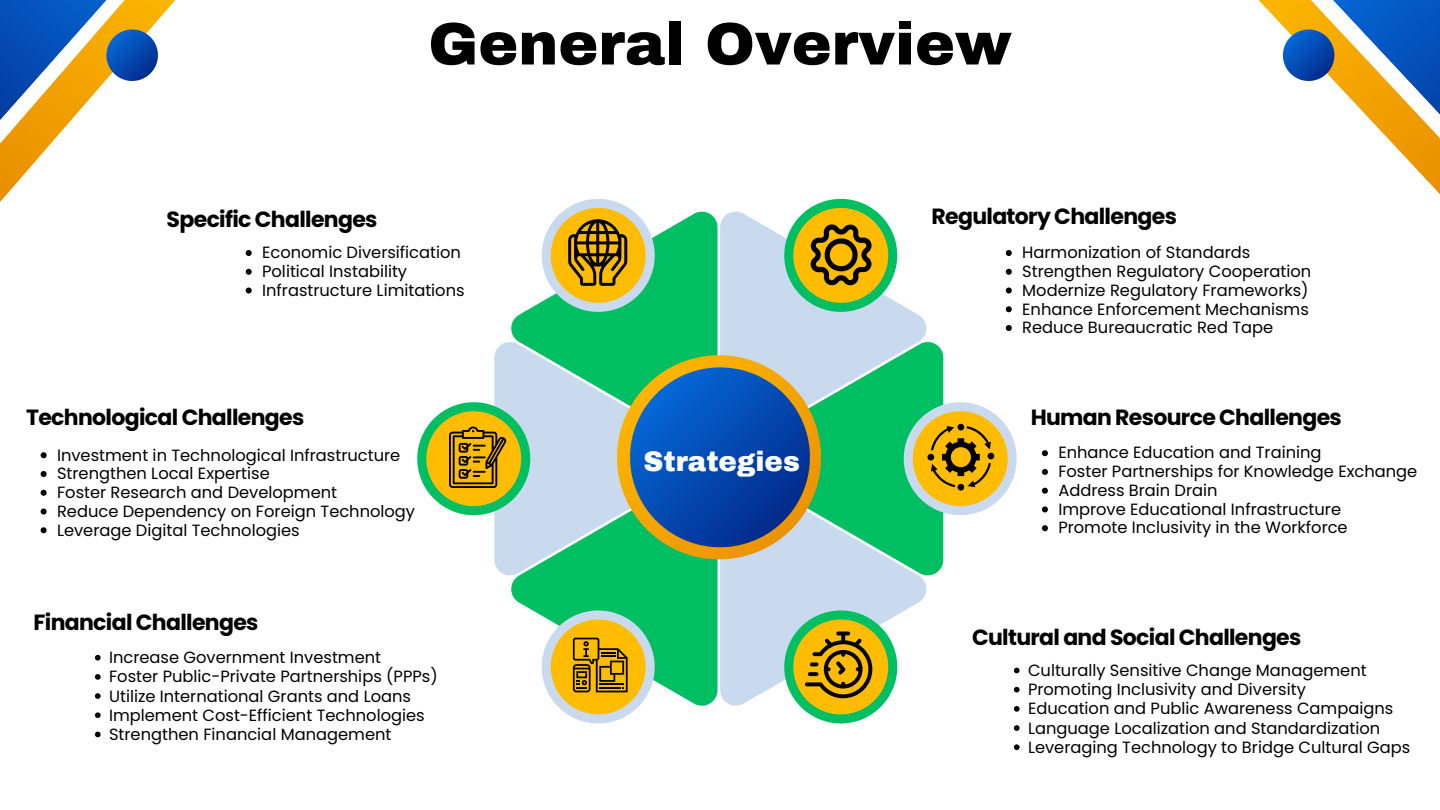
<style>
.page{position:relative;width:1440px;height:810px;background:#fff}
.page>*{position:absolute;margin:0;border:0;box-sizing:border-box;transform-origin:0 0}
.t1{font:900 60px "Archivo";color:#000}
.t2{font:900 27.6px "Archivo";color:#fff}
.t3{font:700 22px "Poppins";letter-spacing:-.03em;color:#000}
.t4{font:16.3px "Poppins";color:#000}
</style>
<div class="page">
<svg style="left:1258px;top:0;width:182px;height:194px"></svg>
<svg style="left:0;top:0;width:176px;height:202px"></svg>
<svg style="left:417px;top:199px;width:603px;height:532px"></svg>
<svg style="left:1014px;top:744px;width:6px;height:6px"></svg>
<svg style="left:1042px;top:450px;width:6px;height:6px"></svg>
<svg style="left:1042px;top:469px;width:6px;height:6px"></svg>
<svg style="left:1042px;top:488px;width:6px;height:6px"></svg>
<svg style="left:1042px;top:506px;width:6px;height:6px"></svg>
<svg style="left:1042px;top:525px;width:6px;height:6px"></svg>
<svg style="left:41px;top:452px;width:6px;height:6px"></svg>
<svg style="left:41px;top:471px;width:6px;height:6px"></svg>
<svg style="left:41px;top:490px;width:6px;height:6px"></svg>
<svg style="left:41px;top:509px;width:6px;height:6px"></svg>
<svg style="left:41px;top:527px;width:6px;height:6px"></svg>
<svg style="left:246px;top:250px;width:6px;height:6px"></svg>
<svg style="left:246px;top:269px;width:6px;height:6px"></svg>
<svg style="left:246px;top:288px;width:6px;height:6px"></svg>
<svg style="left:95px;top:655px;width:6px;height:6px"></svg>
<svg style="left:95px;top:674px;width:6px;height:6px"></svg>
<svg style="left:95px;top:693px;width:6px;height:6px"></svg>
<svg style="left:95px;top:712px;width:6px;height:6px"></svg>
<svg style="left:95px;top:732px;width:6px;height:5px"></svg>
<p class="t1" style="left:428px;top:12px;width:585px">General Overview</p>
<p class="t3" style="left:167px;top:204px;width:212px">Specific Challenges</p>
<h3 class="t3" style="left:932px;top:201px;width:247px">Regulatory Challenges</h3>
<p class="t4" style="left:262px;top:241px;width:200px">Economic Diversification</p>
<p class="t4" style="left:262px;top:260px;width:146px">Political Instability</p>
<p class="t4" style="left:262px;top:279px;width:204px">Infrastructure Limitations</p>
<p class="t4" style="left:1022px;top:241px;width:230px">Harmonization of Standards</p>
<p class="t4" style="left:1022px;top:260px;width:290px">Strengthen Regulatory Cooperation</p>
<p class="t4" style="left:1022px;top:279px;width:288px">Modernize Regulatory Frameworks)</p>
<p class="t4" style="left:1022px;top:297px;width:288px">Enhance Enforcement Mechanisms</p>
<p class="t4" style="left:1022px;top:316px;width:253px">Reduce Bureaucratic Red Tape</p>
<p class="t3" style="left:26px;top:402px;width:280px">Technological Challenges</p>
<p class="t3" style="left:1031px;top:402px;width:313px">Human Resource Challenges</p>
<p class="t4" style="left:57px;top:443px;width:345px">Investment in Technological Infrastructure</p>
<p class="t4" style="left:57px;top:462px;width:214px">Strengthen Local Expertise</p>
<h3 class="t4" style="left:57px;top:481px;width:282px">Foster Research and Development</h3>
<h3 class="t4" style="left:57px;top:500px;width:360px">Reduce Dependency on Foreign Technology</h3>
<p class="t4" style="left:57px;top:518px;width:244px">Leverage Digital Technologies</p>
<p class="t3" style="left:33px;top:607px;width:227px">Financial Challenges</p>
<p class="t4" style="left:109px;top:646px;width:274px">Increase Government Investment</p>
<p class="t4" style="left:109px;top:665px;width:330px">Foster Public-Private Partnerships (PPPs)</p>
<p class="t4" style="left:109px;top:684px;width:303px">Utilize International Grants and Loans</p>
<p class="t4" style="left:109px;top:704px;width:317px">Implement Cost-Efficient Technologies</p>
<h3 class="t4" style="left:109px;top:723px;width:284px">Strengthen Financial Management</h3>
<p class="t2" style="left:643px;top:446px;width:158px">Strategies</p>
<p class="t4" style="left:1058px;top:441px;width:265px">Enhance Education and Training</p>
<p class="t4" style="left:1058px;top:460px;width:360px">Foster Partnerships for Knowledge Exchange</p>
<p class="t4" style="left:1058px;top:479px;width:161px">Address Brain Drain</p>
<h2 class="t4" style="left:1058px;top:498px;width:284px">Improve Educational Infrastructure</h2>
<p class="t4" style="left:1058px;top:516px;width:291px">Promote Inclusivity in the Workforce</p>
<p class="t3" style="left:972px;top:622px;width:331px">Cultural and Social Challenges</p>
<p class="t4" style="left:1028px;top:659px;width:340px">Culturally Sensitive Change Management</p>
<h1 class="t4" style="left:1028px;top:678px;width:279px">Promoting Inclusivity and Diversity</h1>
<p class="t4" style="left:1028px;top:697px;width:367px">Education and Public Awareness Campaigns</p>
<p class="t4" style="left:1028px;top:716px;width:354px">Language Localization and Standardization</p>
<p class="t4" style="left:1028px;top:736px;width:384px">Leveraging Technology to Bridge Cultural Gaps</p>
</div>
